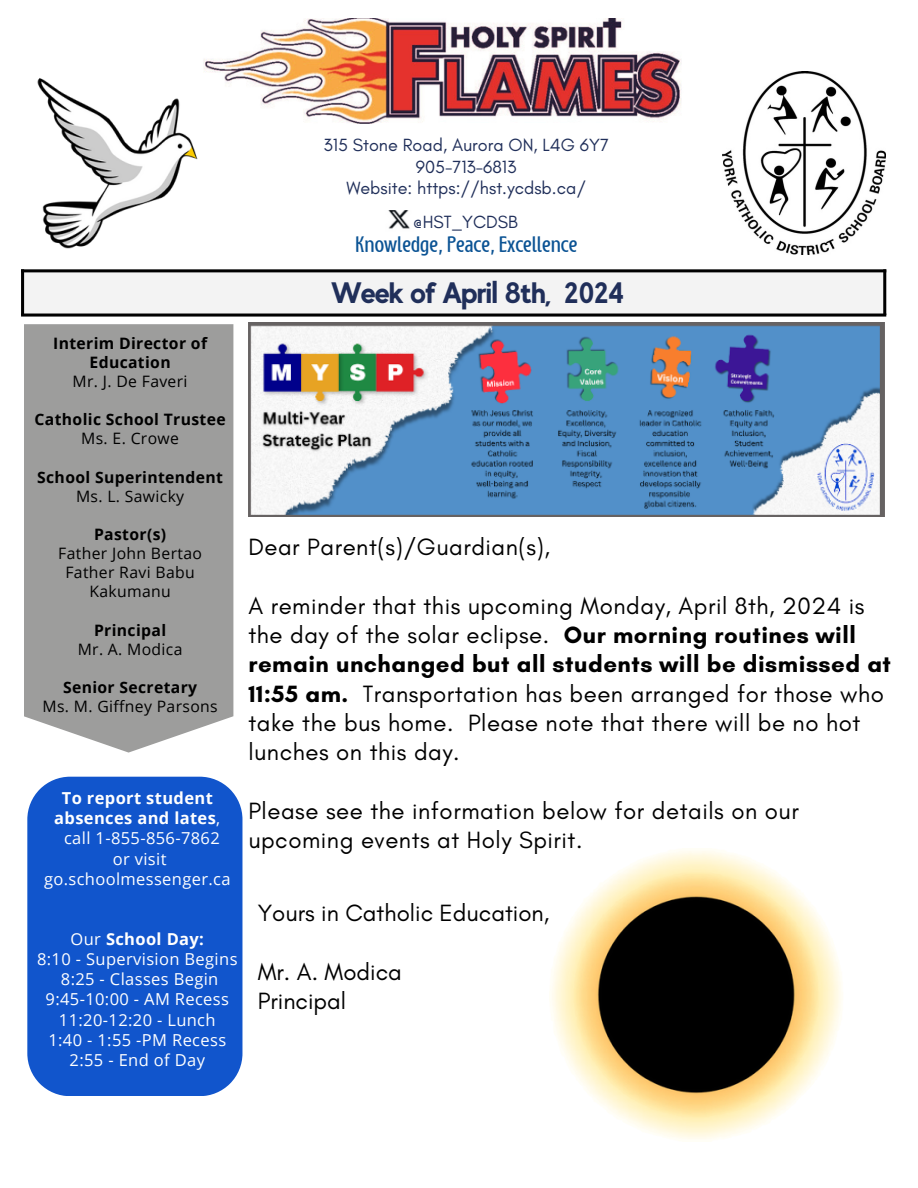
<style>
.page{position:relative;width:918px;height:1188px;background:#fff}
.page>*{position:absolute;margin:0;border:0;box-sizing:border-box;transform-origin:0 0}
.t1{font:700 29.55px "MADE Evolve Sans";letter-spacing:-.025em;color:#202f5a}
.t2{font:24px/29.2px "Glacial Indifference";letter-spacing:.02em;color:#000}
.t3{font:24px/29.2px "Glacial Indifference";color:#000}
.t4{font:18px/21.3px "Glacial Indifference";color:#202f5a;text-align:center}
.t5{font:18px "Montagna LTD";color:#0b5394}
.t6{font:16.5px/20.1px "Open Sans";letter-spacing:.025em;color:#fff;text-align:center}
.t7{font:15.75px "Open Sans";letter-spacing:.02em;color:#000}
.t8{font:700 15.75px/19.2px "Open Sans";letter-spacing:.02em;color:#000;text-align:center}
.s1{font-weight:700}
</style>
<div class="page">
<img style="left:722px;top:71px;width:164px;height:184px">
<div style="left:24px;top:324px;width:209px;height:429px;background:#9d9d9c"></div>
<div style="left:27px;top:777px;width:215px;height:319px;background:#15c"></div>
<img style="left:388px;top:210px;width:22px;height:19px">
<img style="left:248px;top:323px;width:637px;height:193px">
<div style="left:23px;top:271px;width:862px;height:43px;background:#f3f3f3"></div>
<hr style="left:21px;top:269px;width:3px;height:46px;background:#000">
<hr style="left:883px;top:269px;width:3px;height:46px;background:#000">
<hr style="left:21px;top:269px;width:865px;height:3px;background:#000">
<hr style="left:21px;top:314px;width:865px;height:3px;background:#000">
<img style="left:203px;top:19px;width:479px;height:105px">
<img style="left:37px;top:68px;width:170px;height:181px">
<img style="left:551px;top:850px;width:291px;height:290px">
<p class="t8" style="left:53px;top:333px;width:155px">Interim Director of<br>Education</p>
<p class="t7" style="left:73px;top:370px;width:116px">Mr. J. De Faveri</p>
<p class="t8" style="left:35px;top:410px;width:193px">Catholic School Trustee</p>
<p class="t7" style="left:81px;top:428px;width:99px">Ms. E. Crowe</p>
<p class="t8" style="left:37px;top:467px;width:187px">School Superintendent</p>
<p class="t7" style="left:76px;top:485px;width:110px">Ms. L. Sawicky</p>
<p class="t8" style="left:94px;top:524px;width:74px">Pastor(s)</p>
<p class="t7" style="left:58px;top:542px;width:145px">Father John Bertao</p>
<p class="t7" style="left:65px;top:561px;width:131px">Father Ravi Babu</p>
<p class="t7" style="left:89px;top:581px;width:83px">Kakumanu</p>
<p class="t8" style="left:94px;top:620px;width:74px">Principal</p>
<p class="t7" style="left:78px;top:638px;width:106px">Mr. A. Modica</p>
<p class="t8" style="left:63px;top:677px;width:136px">Senior Secretary</p>
<p class="t7" style="left:43px;top:695px;width:177px">Ms. M. Giffney Parsons</p>
<h2 class="t6" style="left:44px;top:788px;width:188px"><span class="s1">To report student absences and lates</span>, call 1-855-856-7862<br>or visit go.schoolmessenger.ca</h2>
<h2 class="t6" style="left:37px;top:929px;width:202px">Our <span class="s1">School Day:<br></span>8:10 - Supervision Begins<br>8:25 - Classes Begin<br>9:45-10:00 - AM Recess<br>11:20-12:20 - Lunch<br>1:40 - 1:55 -PM Recess<br>2:55 - End of Day</h2>
<p class="t4" style="left:324px;top:134px;width:287px">315 Stone Road, Aurora ON, L4G 6Y7<br>905-713-6813<br>Website: https://hst.ycdsb.ca/</p>
<h1 class="t4" style="left:413px;top:212px;width:107px">@HST_YCDSB</h1>
<p class="t5" style="left:355px;top:236px;width:224px">Knowledge, Peace, Excellence</p>
<p class="t1" style="left:331px;top:275px;width:295px">Week of April 8th, 2024</p>
<h2 class="t2" style="left:248px;top:532px;width:303px">Dear Parent(s)/Guardian(s),</h2>
<h5 class="t2" style="left:248px;top:591px;width:644px">A reminder that this upcoming Monday, April 8th, 2024 is the day of the solar eclipse. <span class="s1">Our morning routines will remain unchanged but all students will be dismissed at 11:55 am.</span> Transportation has been arranged for those who take the bus home. Please note that there will be no hot lunches on this day.</h5>
<h5 class="t2" style="left:248px;top:796px;width:552px">Please see the information below for details on our upcoming events at Holy Spirit.</h5>
<p class="t3" style="left:258px;top:898px;width:293px">Yours in Catholic Education,</p>
<h2 class="t3" style="left:258px;top:957px;width:146px">Mr. A. Modica<br>Principal</h2>
</div>
